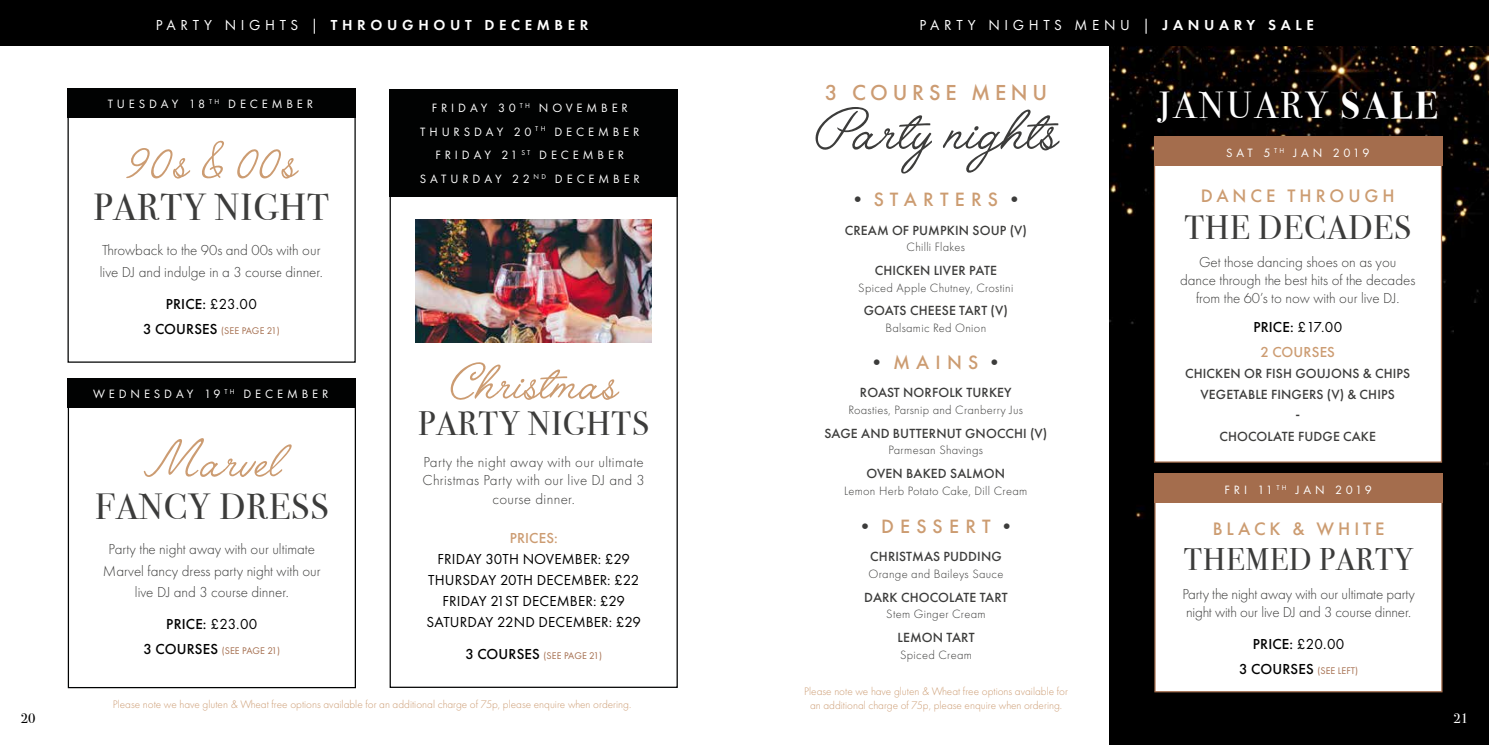
<style>
.page{position:relative;width:1489px;height:745px;background:#fff}
.page>*{position:absolute;margin:0;border:0;box-sizing:border-box;transform-origin:0 0}
.t1{font:73.75px "Angelface";color:#3c3c3b}
.t2{font:63.75px "Angelface";color:#cc9c72}
.t3{font:37.5px "Bodoni Svty Two ITCTT";letter-spacing:.08em;color:#fff}
.t4{font:37.5px "Bodoni Svty Two ITCTT";letter-spacing:.03em;color:#3c3c3b}
.t5{font:36.25px "Bodoni Svty Two ITCTT";letter-spacing:.03em;color:#3c3c3b}
.t6{font:33.75px "Bodoni Svty Two ITCTT";letter-spacing:.03em;color:#3c3c3b}
.t7{font:31.25px "Bodoni Svty Two ITCTT";letter-spacing:.03em;color:#3c3c3b}
.t8{font:500 22.5px "Futura PT";letter-spacing:.21em;color:#cc9c73}
.t9{font:500 20px "Futura PT";letter-spacing:.31em;color:#cc9c71}
.t10{font:500 18.75px "Futura PT";letter-spacing:.21em;color:#cc9c71}
.t11{font:300 15px/21.2px "Futura PT";color:#3c3c3b}
.t12{font:15px/20.9px "Futura PT";letter-spacing:.01em;color:#000;text-align:center}
.t13{font:300 15px/18.4px "Futura PT";letter-spacing:.025em;color:#3c3c3b;text-align:center}
.t14{font:500 15px "Futura PT";letter-spacing:.01em;color:#000}
.t15{font:600 15px "Futura PT";letter-spacing:.31em;color:#fff}
.t16{font:15px "Futura PT";letter-spacing:.31em;color:#fff}
.t17{font:500 15px/25.1px "Futura PT";letter-spacing:.01em;color:#cc9c72;text-align:center}
.t18{font:500 13.75px/20.9px "Futura PT";letter-spacing:.01em;color:#3c3c3b;text-align:center}
.t19{font:13.75px "Bodoni Svty Two ITCTT";color:#000}
.t20{font:13.75px "Bodoni Svty Two ITCTT";color:#fff}
.t21{font:300 12.5px "Futura PT";letter-spacing:.025em;color:#3c3c3b}
.t22{font:12.5px/23.8px "Futura PT";letter-spacing:.31em;color:#fff;text-align:center}
.t23{font:12.5px "Futura PT";letter-spacing:.29em;color:#fff}
.t24{font:12.5px "Futura PT";letter-spacing:.275em;color:#fff}
.t25{font:300 11.25px/13.8px "Futura PT";color:#cc9c73;text-align:center}
.t26{font:10px "Futura PT";letter-spacing:.01em;color:#a46d4d}
.s1{font-weight:400}
.s2{font-weight:600}
.s3{font-weight:500;font-size:15px;color:#000}
.s4{color:#3c3c3b}
.s5{font-weight:700}
.s6{color:#000}
.s7{font-weight:400;color:#000}
</style>
<div class="page">
<img style="left:1109px;top:45px;width:379px;height:699px">
<div style="left:67px;top:89px;width:289px;height:273px;background:#fff;border:1px solid #010202"></div>
<div style="left:67px;top:89px;width:289px;height:29px;background:#010202"></div>
<div style="left:0;top:0;width:1488px;height:45px;background:#000"></div>
<div style="left:68px;top:379px;width:288px;height:308px;background:#fff;border:1px solid #010202"></div>
<div style="left:68px;top:378px;width:288px;height:30px;background:#010202"></div>
<div style="left:389px;top:90px;width:288px;height:597px;background:#fff;border:1px solid #010202"></div>
<div style="left:389px;top:89px;width:289px;height:107px;background:#010202"></div>
<img style="left:416px;top:219px;width:235px;height:123px">
<div style="left:1153px;top:137px;width:288px;height:325px;background:#fff;border:1px solid #a46d4d"></div>
<div style="left:1153px;top:136px;width:288px;height:30px;background:#a46d4d"></div>
<div style="left:1154px;top:474px;width:288px;height:218px;background:#fff;border:1px solid #a46d4d"></div>
<div style="left:1154px;top:473px;width:288px;height:29px;background:#a46d4d"></div>
<p class="t15" style="left:156px;top:15px;width:434px"><span class="s1">PARTY NIGHTS |</span> THROUGHOUT DECEMBER</p>
<p class="t16" style="left:919px;top:16px;width:396px">PARTY NIGHTS MENU | <span class="s2">JANUARY SALE</span></p>
<p class="t22" style="left:108px;top:92px;width:207px">TUESDAY 18 <sup>TH</sup> DECEMBER</p>
<h2 class="t2" style="left:126px;top:126px;width:173px">90s &amp; 00s</h2>
<h3 class="t4" style="left:93px;top:176px;width:237px">PARTY NIGHT</h3>
<p class="t11" style="left:100px;top:239px;width:224px">Throwback to the 90s and 00s with our live DJ and indulge in a 3 course dinner.</p>
<p class="t14" style="left:166px;top:294px;width:93px">PRICE: <span class="s1">£23.00</span></p>
<p class="t26" style="left:143px;top:324px;width:138px"><span class="s3">3 COURSES</span> (SEE PAGE 21)</p>
<p class="t22" style="left:93px;top:381px;width:237px">WEDNESDAY 19 <sup>TH</sup> DECEMBER</p>
<h2 class="t2" style="left:143px;top:425px;width:139px">Marvel</h2>
<h3 class="t5" style="left:95px;top:476px;width:235px">FANCY DRESS</h3>
<p class="t11" style="left:103px;top:538px;width:219px;text-align:center">Party the night away with our ultimate<br>Marvel fancy dress party night with our live DJ and 3 course dinner.</p>
<p class="t14" style="left:166px;top:614px;width:93px">PRICE: <span class="s1">£23.00</span></p>
<p class="t26" style="left:143px;top:644px;width:138px"><span class="s3">3 COURSES</span> (SEE PAGE 21)</p>
<p class="t22" style="left:420px;top:96px;width:221px">FRIDAY 30 <sup>TH</sup> NOVEMBER<br>THURSDAY 20 <sup>TH</sup> DECEMBER<br>FRIDAY 21 <sup>ST</sup> DECEMBER<br>SATURDAY 22 <sup>ND</sup> DECEMBER</p>
<h2 class="t2" style="left:450px;top:347px;width:169px">Christmas</h2>
<h3 class="t6" style="left:418px;top:395px;width:232px">PARTY NIGHTS</h3>
<p class="t13" style="left:422px;top:452px;width:224px">Party the night away with our ultimate<br>Christmas Party with our live DJ and 3 course dinner.</p>
<p class="t17" style="left:509px;top:525px;width:50px">PRICES:</p>
<p class="t12" style="left:426px;top:548px;width:216px">FRIDAY 30TH NOVEMBER: £29<br>THURSDAY 20TH DECEMBER: £22<br>FRIDAY 21ST DECEMBER: £29<br>SATURDAY 22ND DECEMBER: £29</p>
<p class="t26" style="left:465px;top:649px;width:138px"><span class="s3">3 COURSES</span> (SEE PAGE 21)</p>
<p class="t25" style="left:113px;top:697px;width:520px">Please note we have gluten &amp; Wheat free options available for an additional charge of 75p, please enquire when ordering.</p>
<h3 class="t8" style="left:825px;top:79px;width:224px">3 COURSE MENU</h3>
<h1 class="t1" style="left:814px;top:90px;width:244px">Party nights</h1>
<h3 class="t9" style="left:847px;top:187px;width:178px"><span class="s4">•</span>STARTERS<span class="s4">•</span></h3>
<p class="t18" style="left:844px;top:219px;width:184px">CREAM OF PUMPKIN SOUP (V)</p>
<p class="t21" style="left:906px;top:240px;width:60px">Chilli Flakes</p>
<p class="t18" style="left:874px;top:260px;width:124px">CHICKEN LIVER PATE</p>
<p class="t21" style="left:858px;top:280px;width:156px">Spiced Apple Chutney, Crostini</p>
<p class="t18" style="left:863px;top:300px;width:145px">GOATS CHEESE TART (V)</p>
<p class="t21" style="left:885px;top:321px;width:102px">Balsamic Red Onion</p>
<h3 class="t9" style="left:866px;top:350px;width:139px"><span class="s4">•</span>MAINS<span class="s4">•</span></h3>
<p class="t18" style="left:859px;top:382px;width:153px">ROAST NORFOLK TURKEY</p>
<p class="t21" style="left:848px;top:402px;width:176px">Roasties, Parsnip and Cranberry Jus</p>
<p class="t18" style="left:824px;top:422px;width:224px">SAGE AND BUTTERNUT GNOCCHI (V)</p>
<p class="t21" style="left:888px;top:443px;width:96px">Parmesan Shavings</p>
<p class="t18" style="left:866px;top:462px;width:140px">OVEN BAKED SALMON</p>
<p class="t21" style="left:844px;top:483px;width:185px">Lemon Herb Potato Cake, Dill Cream</p>
<h3 class="t9" style="left:855px;top:513px;width:163px"><span class="s4">•</span>DESSERT<span class="s4">•</span></h3>
<p class="t18" style="left:870px;top:546px;width:133px">CHRISTMAS PUDDING</p>
<p class="t21" style="left:868px;top:566px;width:136px">Orange and Baileys Sauce</p>
<p class="t18" style="left:864px;top:586px;width:145px">DARK CHOCOLATE TART</p>
<p class="t21" style="left:886px;top:606px;width:101px">Stem Ginger Cream</p>
<p class="t18" style="left:897px;top:626px;width:79px">LEMON TART</p>
<p class="t21" style="left:900px;top:647px;width:73px">Spiced Cream</p>
<p class="t25" style="left:804px;top:684px;width:265px">Please note we have gluten &amp; Wheat free options available for an additional charge of 75p, please enquire when ordering.</p>
<h3 class="t3" style="left:1158px;top:74px;width:281px">JANUARY <span class="s5">SALE</span></h3>
<p class="t24" style="left:1225px;top:145px;width:145px">SAT 5 <sup>TH</sup> JAN 2019</p>
<p class="t10" style="left:1200px;top:184px;width:195px">DANCE THROUGH</p>
<h3 class="t6" style="left:1184px;top:199px;width:228px">THE DECADES</h3>
<p class="t11" style="left:1179px;top:253px;width:237px;line-height:18px;text-align:center">Get those dancing shoes on as you dance through the best hits of the decades from the 60’s to now with our live DJ.</p>
<p class="t17" style="left:1253px;top:314px;width:90px"><span class="s6">PRICE:</span> <span class="s7">£17.00<br></span>2 COURSES</p>
<p class="t18" style="left:1185px;top:363px;width:227px">CHICKEN OR FISH GOUJONS &amp; CHIPS<br>VEGETABLE FINGERS (V) &amp; CHIPS<br>-<br>CHOCOLATE FUDGE CAKE</p>
<p class="t23" style="left:1224px;top:482px;width:149px">FRI 11 <sup>TH</sup> JAN 2019</p>
<p class="t10" style="left:1212px;top:517px;width:173px">BLACK &amp; WHITE</p>
<h3 class="t7" style="left:1183px;top:533px;width:231px">THEMED PARTY</h3>
<p class="t11" style="left:1182px;top:584px;width:234px;line-height:18px">Party the night away with our ultimate party night with our live DJ and 3 course dinner.</p>
<p class="t14" style="left:1252px;top:634px;width:93px">PRICE: <span class="s1">£20.00</span></p>
<p class="t26" style="left:1238px;top:664px;width:120px"><span class="s3">3 COURSES</span> (SEE LEFT)</p>
<p class="t19" style="left:21px;top:707px;width:16px">20</p>
<p class="t20" style="left:1453px;top:707px;width:16px">21</p>
</div>
